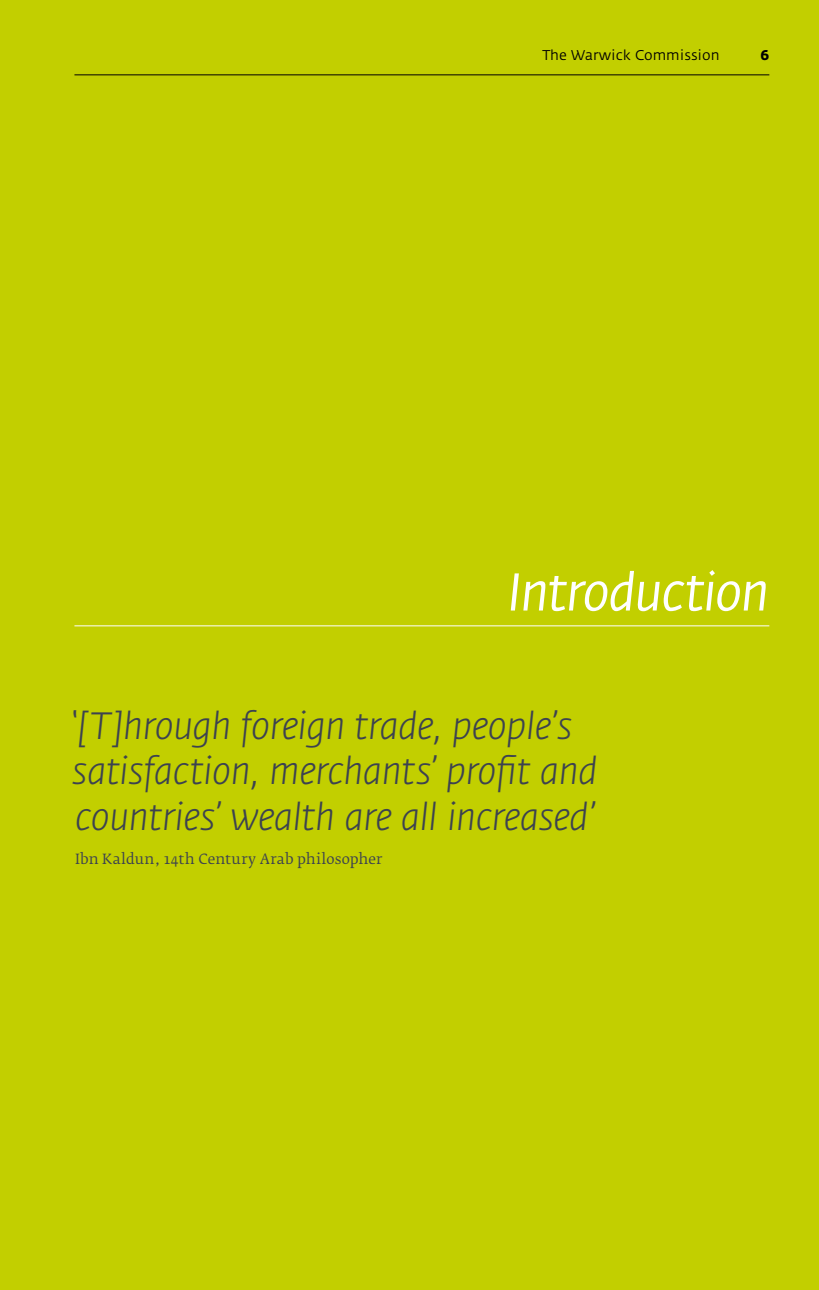
<style>
.page{position:relative;width:819px;height:1290px;background:#c2cf00}
.page>*{position:absolute;margin:0;border:0;box-sizing:border-box;transform-origin:0 0}
.t1{font:italic 52.5px "Fedra Sans";letter-spacing:-.03em;color:#fff}
.t2{font:italic 300 37.62px/45.5px "Fedra Sans";letter-spacing:-.02em;color:#3c4250}
.t3{font:14px "Fedra Serif B";letter-spacing:.01em;color:#3c4250}
.t4{font:14px "Fedra Sans";color:#000}
.t5{font:700 14px "Fedra Sans";color:#000}
</style>
<div class="page">
<hr style="left:74px;top:625px;width:695px;height:1px;background:#fff">
<hr style="left:74px;top:74px;width:695px;height:1px;background:#000">
<p class="t4" style="left:542px;top:48px;width:179px">The Warwick Commission</p>
<p class="t5" style="left:760px;top:47px;width:10px">6</p>
<h1 class="t1" style="left:507px;top:564px;width:263px">Introduction</h1>
<p class="t2" style="left:72px;top:704px;width:527px">‘[T]hrough foreign trade, people’s satisfaction, merchants’ profit and countries’ wealth are all increased’</p>
<p class="t3" style="left:75px;top:851px;width:309px">Ibn Kaldun, 14th Century Arab philosopher</p>
</div>
